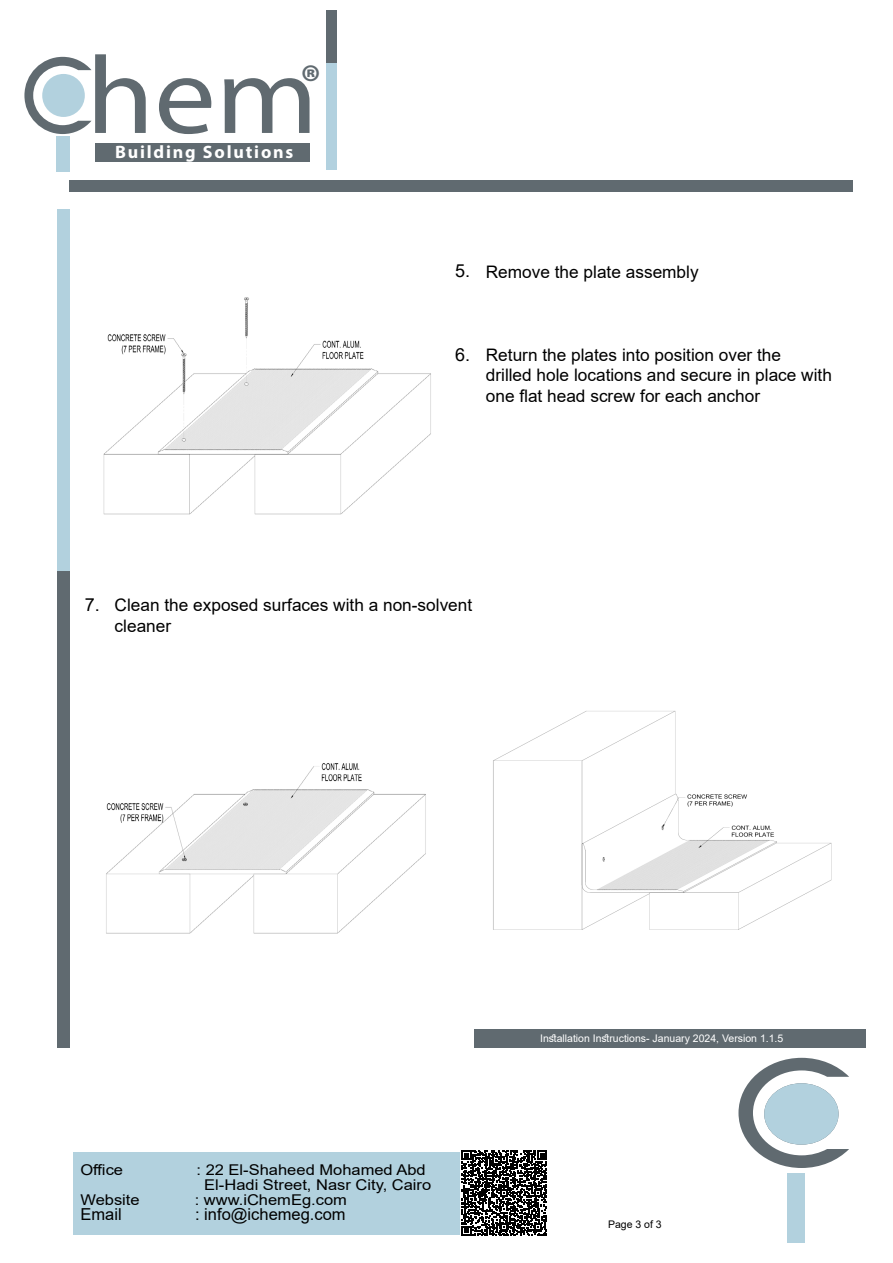
<style>
.page{position:relative;width:893px;height:1263px;background:#fff}
.page>*{position:absolute;margin:0;border:0;box-sizing:border-box;transform-origin:0 0}
.t1{font:700 46.35px "Myriad Pro";color:#606a70}
.t2{font:700 18px "Myriad Pro";letter-spacing:.1em;color:#fff}
.t3{font:18px "Arial";color:#000}
.t4{font:17.25px/20.7px "Arial";color:#000}
.t5{font:16.5px "Arial";color:#000}
.t6{font:14.85px/15px "Arial";color:#000;text-align:center;scale:1.11 1}
.t7{font:10.5px "Arial";color:#fff}
.t8{font:10.5px "Arial";color:#000}
</style>
<div class="page">
<div style="left:475px;top:1029px;width:391px;height:18px;background:#606a70"></div>
<svg style="left:738px;top:1058px;width:111px;height:110px"></svg>
<div style="left:787px;top:1173px;width:17px;height:70px;background:#b2d1de"></div>
<div style="left:764px;top:1083px;width:74px;height:62px;background:#b2d1de;border-radius:50%"></div>
<div style="left:69px;top:180px;width:784px;height:12px;background:#606a70"></div>
<div style="left:57px;top:209px;width:12px;height:362px;background:#b2d1de"></div>
<div style="left:57px;top:571px;width:12px;height:476px;background:#606a70"></div>
<img style="left:103px;top:297px;width:328px;height:218px">
<img style="left:493px;top:710px;width:339px;height:220px">
<img style="left:106px;top:763px;width:320px;height:171px">
<div style="left:326px;top:11px;width:11px;height:53px;background:#606a70"></div>
<div style="left:326px;top:64px;width:11px;height:106px;background:#b2d1df"></div>
<svg style="left:24px;top:54px;width:286px;height:80px"></svg>
<div style="left:56px;top:136px;width:13px;height:36px;background:#b2d1de"></div>
<div style="left:42px;top:74px;width:43px;height:43px;background:#b2d1de;border-radius:50%"></div>
<div style="left:95px;top:143px;width:215px;height:19px;background:#606a70"></div>
<div style="left:73px;top:1152px;width:386px;height:82px;background:#b2d1de"></div>
<svg style="left:461px;top:1150px;width:86px;height:86px"></svg>
<h1 class="t1" style="left:300px;top:51px;width:23px">®</h1>
<p class="t2" style="left:115px;top:140px;width:180px">Building Solutions</p>
<p class="t3" style="left:455px;top:259px;width:17px">5.</p>
<p class="t4" style="left:486px;top:261px;width:214px">Remove the plate assembly</p>
<p class="t3" style="left:455px;top:343px;width:17px">6.</p>
<p class="t4" style="left:486px;top:344px;width:348px">Return the plates into position over the<br>drilled hole locations and secure in place with one flat head screw for each anchor</p>
<p class="t3" style="left:85px;top:592px;width:17px">7.</p>
<p class="t4" style="left:115px;top:594px;width:359px">Clean the exposed surfaces with a non-solvent cleaner</p>
<p class="t6" style="left:80px;top:1162px;width:40px">Office</p>
<p class="t6" style="left:196px;top:1162px;width:213px">: 22 El-Shaheed Mohamed Abd<br>El-Hadi Street, Nasr City, Cairo</p>
<p class="t6" style="left:80px;top:1192px;width:55px">Website</p>
<p class="t6" style="left:195px;top:1192px;width:139px">: www.iChemEg.com</p>
<p class="t5" style="left:80px;top:1203px;width:43px">Email</p>
<p class="t5" style="left:195px;top:1203px;width:152px">: info@ichemeg.com</p>
<p class="t7" style="left:540px;top:1031px;width:245px">Installation Instructions- January 2024, Version 1.1.5</p>
<p class="t8" style="left:608px;top:1217px;width:55px">Page 3 of 3</p>
</div>
